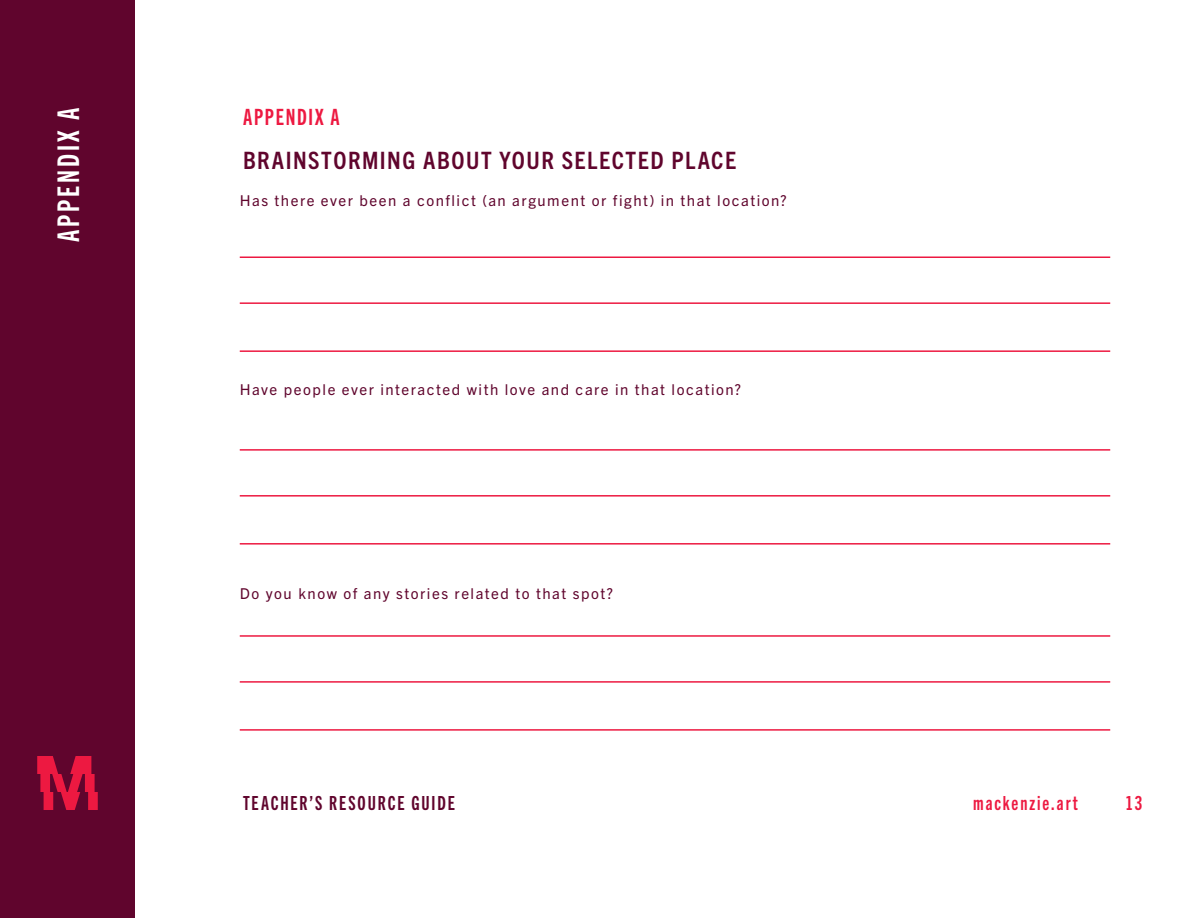
<style>
.page{position:relative;width:1188px;height:918px;background:#fff}
.page>*{position:absolute;margin:0;border:0;box-sizing:border-box;transform-origin:0 0}
.t1{font:30px "Trade Gothic Next LT Pro Bd Cm";letter-spacing:.095em;color:#fff}
.t2{font:700 condensed 24px "Trade Gothic Next LT Pro";letter-spacing:.06em;color:#60052d}
.t3{font:22.5px "Trade Gothic Next LT Pro Bd Cm";letter-spacing:.075em;color:#ed1941}
.t4{font:19.5px "Trade Gothic Next LT Pro Bd Cm";letter-spacing:.095em;color:#60052d}
.t5{font:19.5px "Trade Gothic Next LT Pro Bd Cm";letter-spacing:.1em;color:#ed1941}
.t6{font:15px "Trade Gothic Next LT Pro";letter-spacing:.1em;color:#60052d}
</style>
<div class="page">
<div style="left:0;top:0;width:135px;height:918px;background:#60052d"></div>
<svg style="left:37px;top:756px;width:61px;height:54px"></svg>
<hr style="left:240px;top:449px;width:870px;height:2px;background:#ed1941">
<hr style="left:240px;top:256px;width:870px;height:2px;background:#ed1941">
<hr style="left:240px;top:635px;width:870px;height:2px;background:#ed1941">
<hr style="left:240px;top:495px;width:870px;height:2px;background:#ed1941">
<hr style="left:240px;top:302px;width:870px;height:2px;background:#ed1941">
<hr style="left:240px;top:681px;width:870px;height:2px;background:#ed1941">
<hr style="left:240px;top:543px;width:870px;height:2px;background:#ed1941">
<hr style="left:240px;top:350px;width:870px;height:2px;background:#ed1941">
<hr style="left:240px;top:729px;width:870px;height:2px;background:#ed1941">
<h1 class="t1" style="left:48px;top:242px;width:136px;rotate:-90deg">APPENDIX A</h1>
<h3 class="t3" style="left:243px;top:102px;width:98px">APPENDIX A</h3>
<h2 class="t2" style="left:243px;top:144px;width:495px">BRAINSTORMING ABOUT YOUR SELECTED PLACE</h2>
<p class="t6" style="left:240px;top:190px;width:549px">Has there ever been a conflict (an argument or fight) in that location?</p>
<p class="t6" style="left:240px;top:379px;width:503px">Have people ever interacted with love and care in that location?</p>
<p class="t6" style="left:240px;top:583px;width:375px">Do you know of any stories related to that spot?</p>
<h3 class="t4" style="left:243px;top:790px;width:213px">TEACHER’S RESOURCE GUIDE</h3>
<h3 class="t5" style="left:973px;top:790px;width:106px">mackenzie.art</h3>
<h3 class="t5" style="left:1126px;top:790px;width:18px">13</h3>
</div>
